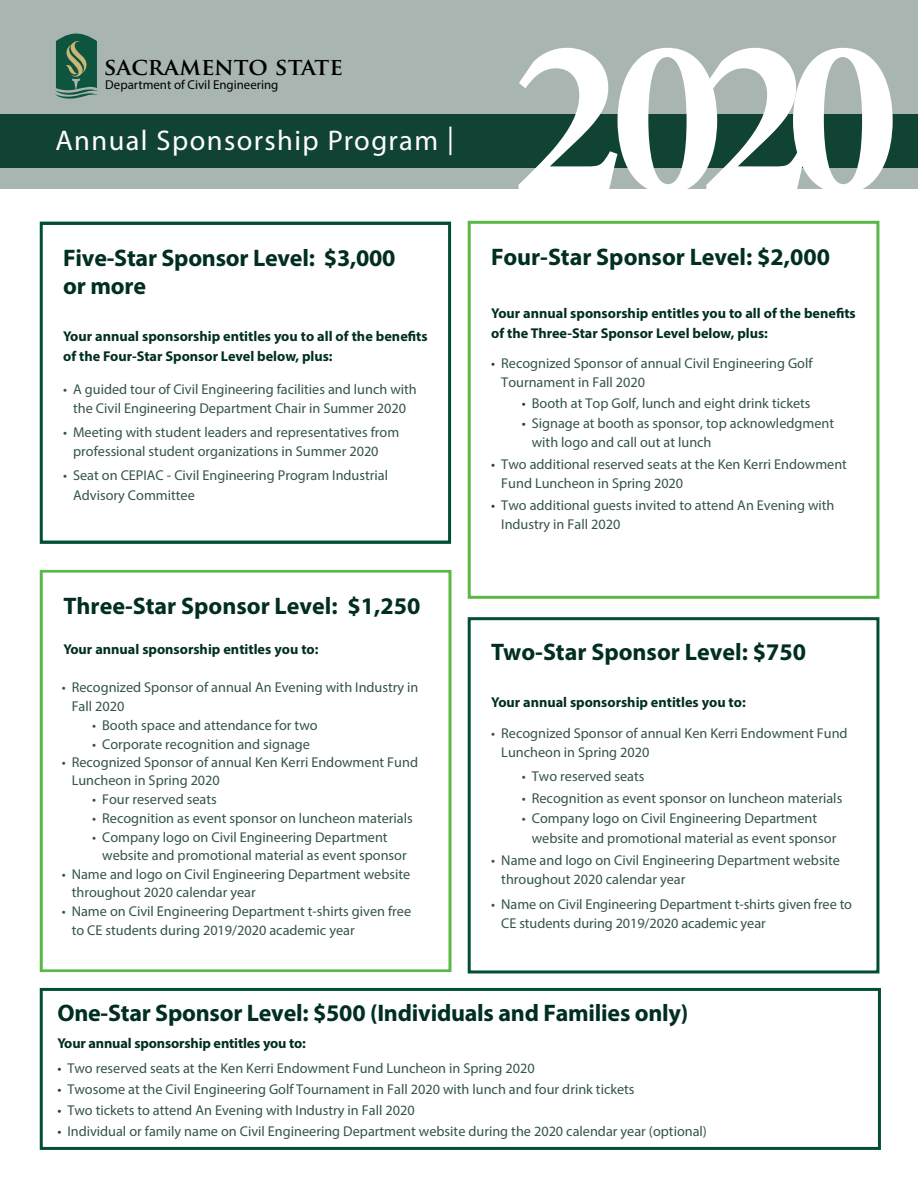
<style>
.page{position:relative;width:918px;height:1188px;background:#fff}
.page>*{position:absolute;margin:0;border:0;box-sizing:border-box;transform-origin:0 0}
.t1{font:700 225px "Minion Pro";color:#fff}
.t2{font:28.5px "Myriad Pro";letter-spacing:.05em;color:#fff}
.t3{font:700 24px/28.5px "Myriad Pro";letter-spacing:-.01em;color:#002e23}
.t4{font:700 23.55px "Trajan Pro";color:#000}
.t5{font:14.25px/19px "Myriad Pro";color:#34544a}
.t6{font:700 14.25px/20.2px "Myriad Pro";color:#002e23}
.t7{font:12.9px "Myriad Pro";color:#000}
.s1{color:#373535}
</style>
<div class="page">
<div style="left:0;top:0;width:918px;height:189px;background:#a9b5b1"></div>
<div style="left:0;top:115px;width:918px;height:53px;background:#114334"></div>
<svg style="left:55px;top:34px;width:42px;height:65px;background:#3d7058"></svg>
<div style="left:40px;top:222px;width:411px;height:322px;border:3px solid #004e38"></div>
<div style="left:40px;top:570px;width:411px;height:402px;border:3px solid #58b947"></div>
<div style="left:468px;top:221px;width:411px;height:378px;border:3px solid #58b947"></div>
<div style="left:468px;top:617px;width:411px;height:356px;border:3px solid #004e38"></div>
<div style="left:40px;top:988px;width:841px;height:162px;border:3px solid #004e38"></div>
<h3 class="t4" style="left:104px;top:52px;width:241px">SACRAMENTO STATE</h3>
<p class="t7" style="left:105px;top:77px;width:175px">Department of Civil Engineering</p>
<h2 class="t2" style="left:55px;top:123px;width:400px">Annual Sponsorship Program |</h2>
<h3 class="t3" style="left:63px;top:242px;width:334px">Five-Star Sponsor Level: $3,000 or more</h3>
<p class="t6" style="left:63px;top:325px;width:366px">Your annual sponsorship entitles you to all of the benefits of the Four-Star Sponsor Level below, plus:</p>
<p class="t5" style="left:63px;top:379px;width:355px;text-align:center">• A guided tour of Civil Engineering facilities and lunch with the Civil Engineering Department Chair in Summer 2020</p>
<p class="t5" style="left:73px;top:422px;width:328px;text-indent:-10px">• Meeting with student leaders and representatives from professional student organizations in Summer 2020</p>
<p class="t5" style="left:73px;top:465px;width:316px;line-height:20.2px;text-indent:-10px">• Seat on CEPIAC - Civil Engineering Program Industrial<br>Advisory Committee</p>
<h3 class="t3" style="left:63px;top:591px;width:358px">Three-Star Sponsor Level: $1,250</h3>
<p class="t6" style="left:63px;top:639px;width:257px">Your annual sponsorship entitles you to:</p>
<p class="t5" style="left:72px;top:677px;width:348px;text-indent:-10px">• Recognized Sponsor of annual An Evening with Industry in<br>Fall 2020</p>
<p class="t5" style="left:92px;top:715px;width:227px">• Booth space and attendance for two</p>
<p class="t5" style="left:92px;top:734px;width:219px">• Corporate recognition and signage</p>
<p class="t5" style="left:72px;top:753px;width:348px;line-height:18.5px;text-indent:-10px">• Recognized Sponsor of annual Ken Kerri Endowment Fund<br>Luncheon in Spring 2020</p>
<p class="t5" style="left:92px;top:790px;width:126px">• Four reserved seats</p>
<p class="t5" style="left:92px;top:808px;width:322px">• Recognition as event sponsor on luncheon materials</p>
<p class="t5" style="left:102px;top:827px;width:306px;line-height:18.5px;text-indent:-10px">• Company logo on Civil Engineering Department website and promotional material as event sponsor</p>
<p class="t5" style="left:72px;top:865px;width:340px;line-height:18.5px;text-indent:-10px">• Name and logo on Civil Engineering Department website throughout 2020 calendar year</p>
<p class="t5" style="left:72px;top:902px;width:341px;line-height:18.5px;text-indent:-10px">• Name on Civil Engineering Department t-shirts given free to CE students during 2019/2020 academic year</p>
<h1 class="t1" style="left:511px;top:-40px;width:390px">2020</h1>
<h3 class="t3" style="left:491px;top:242px;width:340px">Four-Star Sponsor Level: $2,000</h3>
<p class="t6" style="left:491px;top:303px;width:366px">Your annual sponsorship entitles you to all of the benefits of the Three-Star Sponsor Level below, plus:</p>
<p class="t5" style="left:501px;top:353px;width:313px;text-indent:-10px"><span class="s1">•</span> Recognized Sponsor of annual Civil Engineering Golf<br>Tournament in Fall 2020</p>
<p class="t5" style="left:522px;top:393px;width:290px"><span class="s1">•</span> Booth at Top Golf, lunch and eight drink tickets</p>
<p class="t5" style="left:532px;top:413px;width:304px;line-height:19.6px;text-indent:-10px"><span class="s1">•</span> Signage at booth as sponsor, top acknowledgment with logo and call out at lunch</p>
<p class="t5" style="left:501px;top:454px;width:347px;text-indent:-10px"><span class="s1">•</span> Two additional reserved seats at the Ken Kerri Endowment<br>Fund Luncheon in Spring 2020</p>
<p class="t5" style="left:501px;top:496px;width:335px;text-indent:-10px"><span class="s1">•</span> Two additional guests invited to attend An Evening with<br>Industry in Fall 2020</p>
<h3 class="t3" style="left:491px;top:636px;width:316px">Two-Star Sponsor Level: $750</h3>
<p class="t6" style="left:491px;top:691px;width:256px">Your annual sponsorship entitles you to:</p>
<p class="t5" style="left:501px;top:723px;width:348px;text-indent:-10px">• Recognized Sponsor of annual Ken Kerri Endowment Fund<br>Luncheon in Spring 2020</p>
<p class="t5" style="left:522px;top:766px;width:124px">• Two reserved seats</p>
<p class="t5" style="left:522px;top:788px;width:322px">• Recognition as event sponsor on luncheon materials</p>
<p class="t5" style="left:532px;top:808px;width:306px;line-height:20.2px;text-indent:-10px">• Company logo on Civil Engineering Department website and promotional material as event sponsor</p>
<p class="t5" style="left:501px;top:850px;width:340px;text-indent:-10px">• Name and logo on Civil Engineering Department website throughout 2020 calendar year</p>
<p class="t5" style="left:501px;top:894px;width:352px;line-height:19.6px;text-indent:-10px">• Name on Civil Engineering Department t-shirts given free to<br>CE students during 2019/2020 academic year</p>
<h3 class="t3" style="left:57px;top:998px;width:633px">One-Star Sponsor Level: $500 (Individuals and Families only)</h3>
<p class="t6" style="left:57px;top:1033px;width:250px">Your annual sponsorship entitles you to:</p>
<p class="t5" style="left:57px;top:1058px;width:479px"><span class="s1">•</span> Two reserved seats at the Ken Kerri Endowment Fund Luncheon in Spring 2020</p>
<p class="t5" style="left:57px;top:1079px;width:579px"><span class="s1">•</span> Twosome at the Civil Engineering Golf Tournament in Fall 2020 with lunch and four drink tickets</p>
<p class="t5" style="left:57px;top:1100px;width:359px"><span class="s1">•</span> Two tickets to attend An Evening with Industry in Fall 2020</p>
<p class="t5" style="left:57px;top:1121px;width:651px"><span class="s1">•</span> Individual or family name on Civil Engineering Department website during the 2020 calendar year (optional)</p>
</div>
